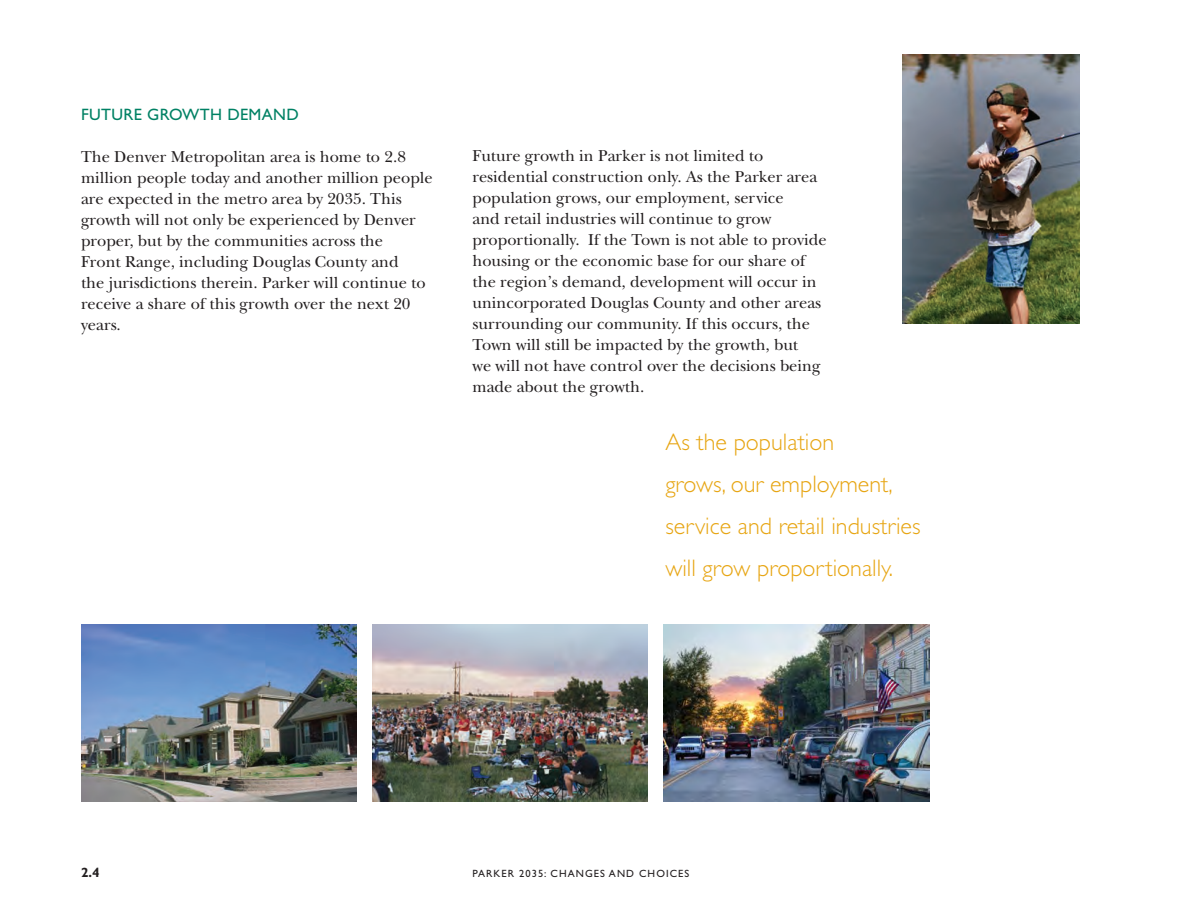
<style>
.page{position:relative;width:1188px;height:918px;background:#fff}
.page>*{position:absolute;margin:0;border:0;box-sizing:border-box;transform-origin:0 0}
.t1{font:300 24px/42px "Gill Sans";color:#e7a512}
.t2{font:16.5px/21px "New Baskerville";color:#231f20}
.t3{font:16.5px "Gill Sans";letter-spacing:.02em;color:#008164}
.t4{font:700 13.5px "Gill Sans";color:#231f20}
.t5{font:10.5px "Gill Sans";letter-spacing:.1em;color:#231f20}
</style>
<div class="page">
<div style="left:903px;top:54px;width:177px;height:275px;background:linear-gradient(to right,#fff,#fff)"></div>
<img style="left:903px;top:54px;width:177px;height:269px">
<img style="left:81px;top:625px;width:275px;height:177px">
<img style="left:372px;top:625px;width:275px;height:177px">
<img style="left:663px;top:624px;width:266px;height:177px">
<p class="t3" style="left:81px;top:105px;width:219px">FUTURE GROWTH DEMAND</p>
<p class="t2" style="left:81px;top:146px;width:353px">The Denver Metropolitan area is home to 2.8 million people today and another million people are expected in the metro area by 2035. This growth will not only be experienced by Denver proper, but by the communities across the<br>Front Range, including Douglas County and<br>the jurisdictions therein. Parker will continue to receive a share of this growth over the next 20 years.</p>
<p class="t2" style="left:472px;top:145px;width:356px">Future growth in Parker is not limited to residential construction only. As the Parker area population grows, our employment, service<br>and retail industries will continue to grow proportionally. If the Town is not able to provide housing or the economic base for our share of the region’s demand, development will occur in unincorporated Douglas County and other areas surrounding our community. If this occurs, the Town will still be impacted by the growth, but<br>we will not have control over the decisions being made about the growth.</p>
<p class="t1" style="left:665px;top:421px;width:170px">As the population</p>
<p class="t1" style="left:665px;top:463px;width:257px">grows, our employment, service and retail industries will grow proportionally.</p>
<p class="t4" style="left:81px;top:865px;width:20px">2.4</p>
<p class="t5" style="left:472px;top:868px;width:218px">PARKER 2035: CHANGES AND CHOICES</p>
</div>
